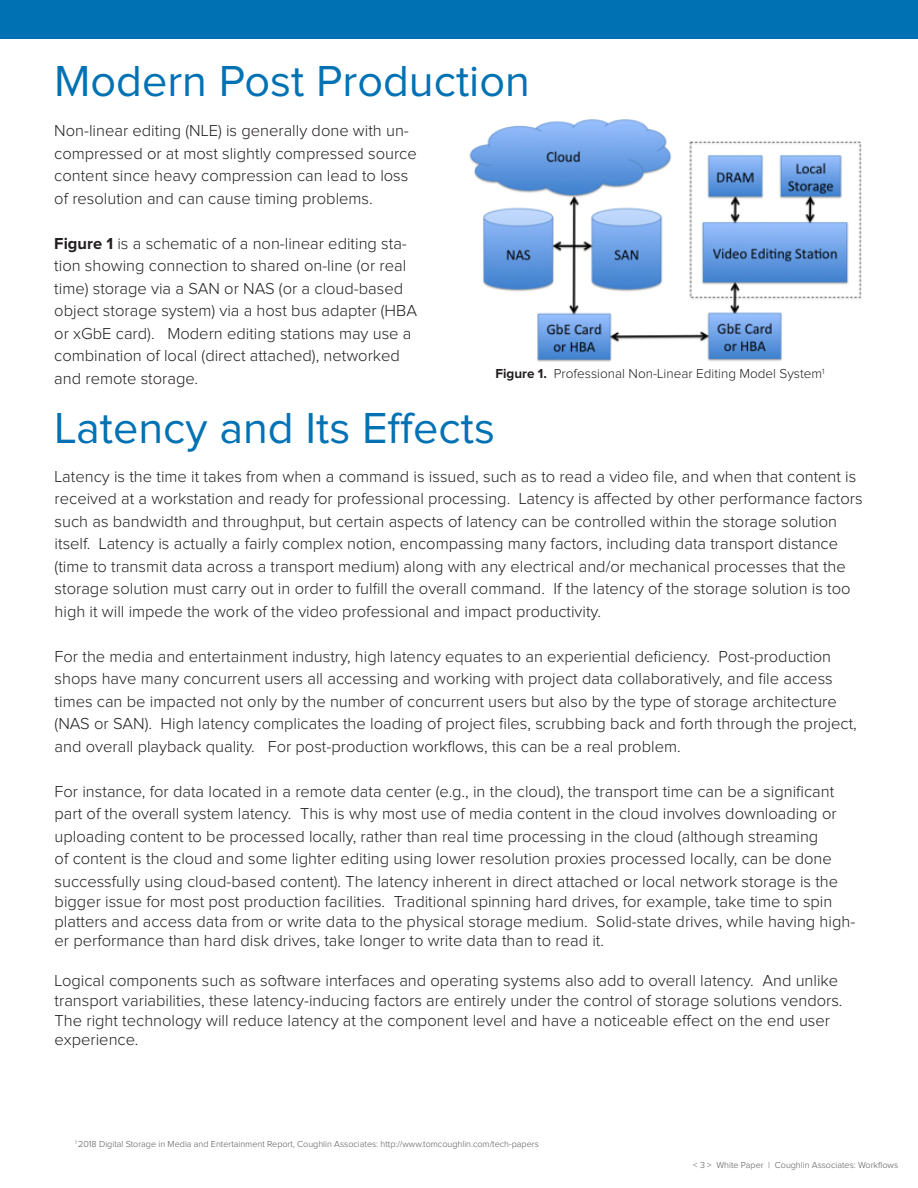
<style>
.page{position:relative;width:918px;height:1188px;background:#fff}
.page>*{position:absolute;margin:0;border:0;box-sizing:border-box;transform-origin:0 0}
.Main_Blue_Title{font:45px "Proxima Nova";color:#0072b3}
.Main_Text_14pt{font:300 16.5px/22.5px "Proxima Nova";color:#231f20}
.Main_Text_14pt-2{font:300 13.5px "Proxima Nova";color:#231f20}
.Main_Text_14pt-3{font:300 9px "Proxima Nova";color:#57585a}
.s1{font-weight:700}
</style>
<div class="page">
<div style="left:1px;top:0;width:917px;height:39px;background:#0072b3"></div>
<img style="left:469px;top:119px;width:393px;height:243px">
<p class="Main_Blue_Title" style="left:54px;top:61px;width:478px">Modern Post Production</p>
<p class="Main_Text_14pt" style="left:54px;top:120px;width:364px">Non-linear editing (NLE) is generally done with un&shy;compressed or at most slightly compressed source content since heavy compression can lead to loss of resolution and can cause timing problems.</p>
<p class="Main_Text_14pt" style="left:54px;top:233px;width:364px"><span class="s1">Figure 1</span> is a schematic of a non-linear editing sta&shy;tion showing connection to shared on-line (or real time) storage via a SAN or NAS (or a cloud-based object storage system) via a host bus adapter (HBA or xGbE card). Modern editing stations may use a combination of local (direct attached), networked and remote storage.</p>
<p class="Main_Text_14pt-2" style="left:495px;top:367px;width:331px"><span class="s1">Figure 1.</span> Professional Non-Linear Editing Model System<sup>1</sup></p>
<p class="Main_Blue_Title" style="left:55px;top:407px;width:442px">Latency and Its Effects</p>
<p class="Main_Text_14pt" style="left:55px;top:466px;width:810px">Latency is the time it takes from when a command is issued, such as to read a video file, and when that content is received at a workstation and ready for professional processing. Latency is affected by other performance factors such as bandwidth and throughput, but certain aspects of latency can be controlled within the storage solution itself. Latency is actually a fairly complex notion, encompassing many factors, including data transport distance (time to transmit data across a transport medium) along with any electrical and/or mechanical processes that the storage solution must carry out in order to fulfill the overall command. If the latency of the storage solution is too high it will impede the work of the video professional and impact productivity.</p>
<p class="Main_Text_14pt" style="left:55px;top:646px;width:804px">For the media and entertainment industry, high latency equates to an experiential deficiency. Post-production shops have many concurrent users all accessing and working with project data collaboratively, and file access times can be impacted not only by the number of concurrent users but also by the type of storage architecture (NAS or SAN). High latency complicates the loading of project files, scrubbing back and forth through the project, and overall playback quality. For post-production workflows, this can be a real problem.</p>
<p class="Main_Text_14pt" style="left:55px;top:781px;width:785px">For instance, for data located in a remote data center (e.g., in the cloud), the transport time can be a significant part of the overall system latency. This is why most use of media content in the cloud involves downloading or uploading content to be processed locally, rather than real time processing in the cloud (although streaming<br>of content is the cloud and some lighter editing using lower resolution proxies processed locally, can be done successfully using cloud-based content). The latency inherent in direct attached or local network storage is the</p>
<p class="Main_Text_14pt" style="left:55px;top:892px;width:802px;line-height:19.8px">bigger issue for most post production facilities. Traditional spinning hard drives, for example, take time to spin platters and access data from or write data to the physical storage medium. Solid-state drives, while having high&shy;er performance than hard disk drives, take longer to write data than to read it.</p>
<p class="Main_Text_14pt" style="left:55px;top:971px;width:789px;line-height:19.8px">Logical components such as software interfaces and operating systems also add to overall latency. And unlike transport variabilities, these latency-inducing factors are entirely under the control of storage solutions vendors.<br>The right technology will reduce latency at the component level and have a noticeable effect on the end user experience.</p>
<p class="Main_Text_14pt-3" style="left:75px;top:1139px;width:465px"><sup>1</sup> 2018 Digital Storage in Media and Entertainment Report, Coughlin Associates: http://www.tomcoughlin.com/tech-papers</p>
<p class="Main_Text_14pt-3" style="left:693px;top:1161px;width:206px">&lt; 3 &gt; White Paper | Coughlin Associates: Workflows</p>
</div>
